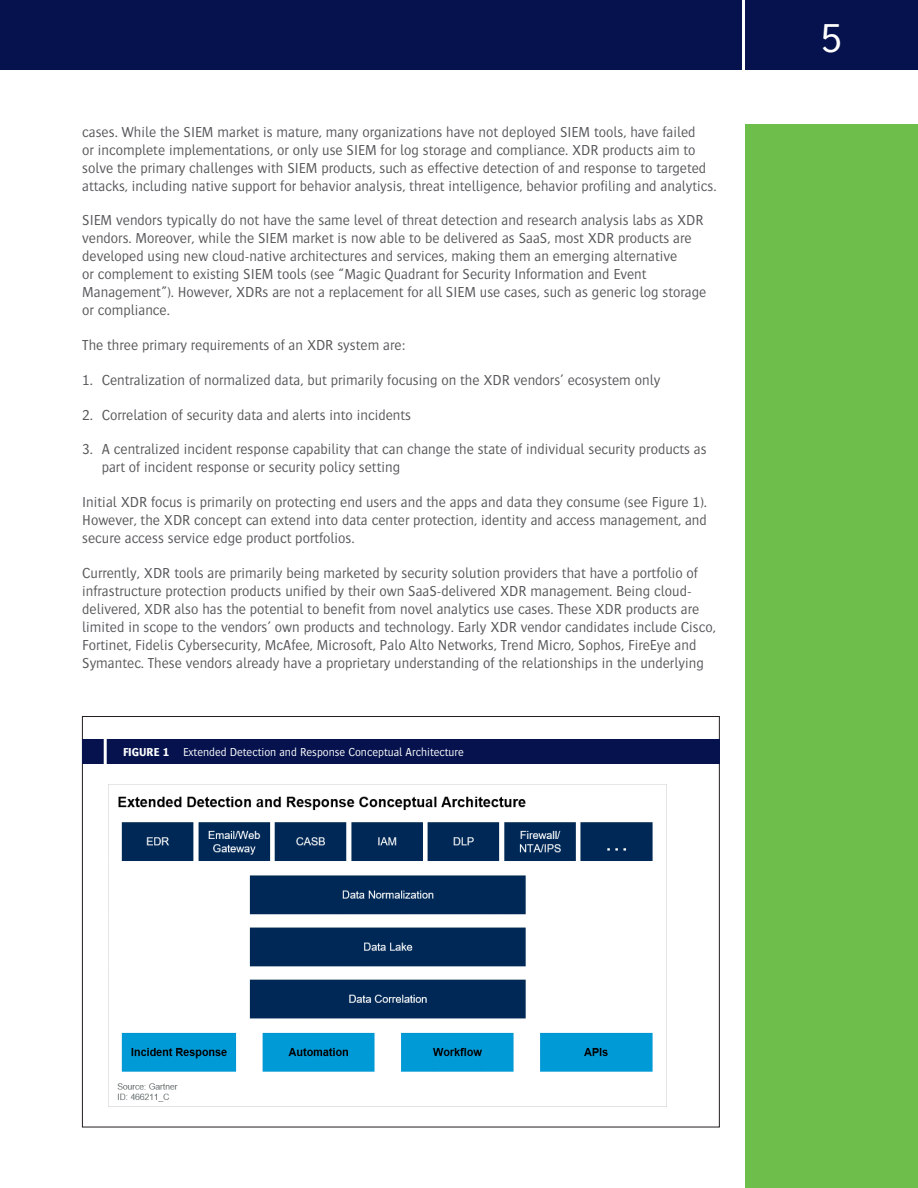
<style>
.page{position:relative;width:918px;height:1188px;background:#fff}
.page>*{position:absolute;margin:0;border:0;box-sizing:border-box;transform-origin:0 0}
.t1{font:300 42px "Bosis";color:#fff}
.t2{font:300 15px/18px "Bosis";color:#57585a}
.t3{font:300 12px "Bosis";color:#fff}
.s1{font-weight:700}
</style>
<div class="page">
<div style="left:745px;top:124px;width:173px;height:1064px;background:#6dbe4b"></div>
<div style="left:0;top:0;width:918px;height:70px;background:#05124d"></div>
<hr style="left:742px;top:0;width:3px;height:79px;background:#fff">
<div style="left:82px;top:739px;width:638px;height:24px;background:#05124d"></div>
<hr style="left:104px;top:728px;width:3px;height:41px;background:#fff">
<img style="left:108px;top:785px;width:559px;height:321px">
<p class="t2" style="left:82px;top:122px;width:636px">cases. While the SIEM market is mature, many organizations have not deployed SIEM tools, have failed<br>or incomplete implementations, or only use SIEM for log storage and compliance. XDR products aim to solve the primary challenges with SIEM products, such as effective detection of and response to targeted attacks, including native support for behavior analysis, threat intelligence, behavior profiling and analytics.</p>
<p class="t2" style="left:82px;top:211px;width:626px">SIEM vendors typically do not have the same level of threat detection and research analysis labs as XDR vendors. Moreover, while the SIEM market is now able to be delivered as SaaS, most XDR products are developed using new cloud-native architectures and services, making them an emerging alternative<br>or complement to existing SIEM tools (see “Magic Quadrant for Security Information and Event Management”). However, XDRs are not a replacement for all SIEM use cases, such as generic log storage or compliance.</p>
<p class="t2" style="left:82px;top:336px;width:324px">The three primary requirements of an XDR system are:</p>
<p class="t2" style="left:82px;top:371px;width:580px">1. Centralization of normalized data, but primarily focusing on the XDR vendors’ ecosystem only</p>
<p class="t2" style="left:82px;top:405px;width:330px">2. Correlation of security data and alerts into incidents</p>
<p class="t2" style="left:102px;top:440px;width:606px;text-indent:-20px">3. A centralized incident response capability that can change the state of individual security products as part of incident response or security policy setting</p>
<p class="t2" style="left:82px;top:493px;width:626px;text-align:justify">Initial XDR focus is primarily on protecting end users and the apps and data they consume (see Figure 1).<br>However, the XDR concept can extend into data center protection, identity and access management, and secure access service edge product portfolios.</p>
<p class="t2" style="left:82px;top:564px;width:635px">Currently, XDR tools are primarily being marketed by security solution providers that have a portfolio of infrastructure protection products unified by their own SaaS-delivered XDR management. Being cloud&shy;delivered, XDR also has the potential to benefit from novel analytics use cases. These XDR products are limited in scope to the vendors’ own products and technology. Early XDR vendor candidates include Cisco, Fortinet, Fidelis Cybersecurity, McAfee, Microsoft, Palo Alto Networks, Trend Micro, Sophos, FireEye and Symantec. These vendors already have a proprietary understanding of the relationships in the underlying</p>
<p class="t3" style="left:123px;top:745px;width:342px"><span class="s1">FIGURE 1</span> Extended Detection and Response Conceptual Architecture</p>
<h1 class="t1" style="left:821px;top:16px;width:23px">5</h1>
</div>
